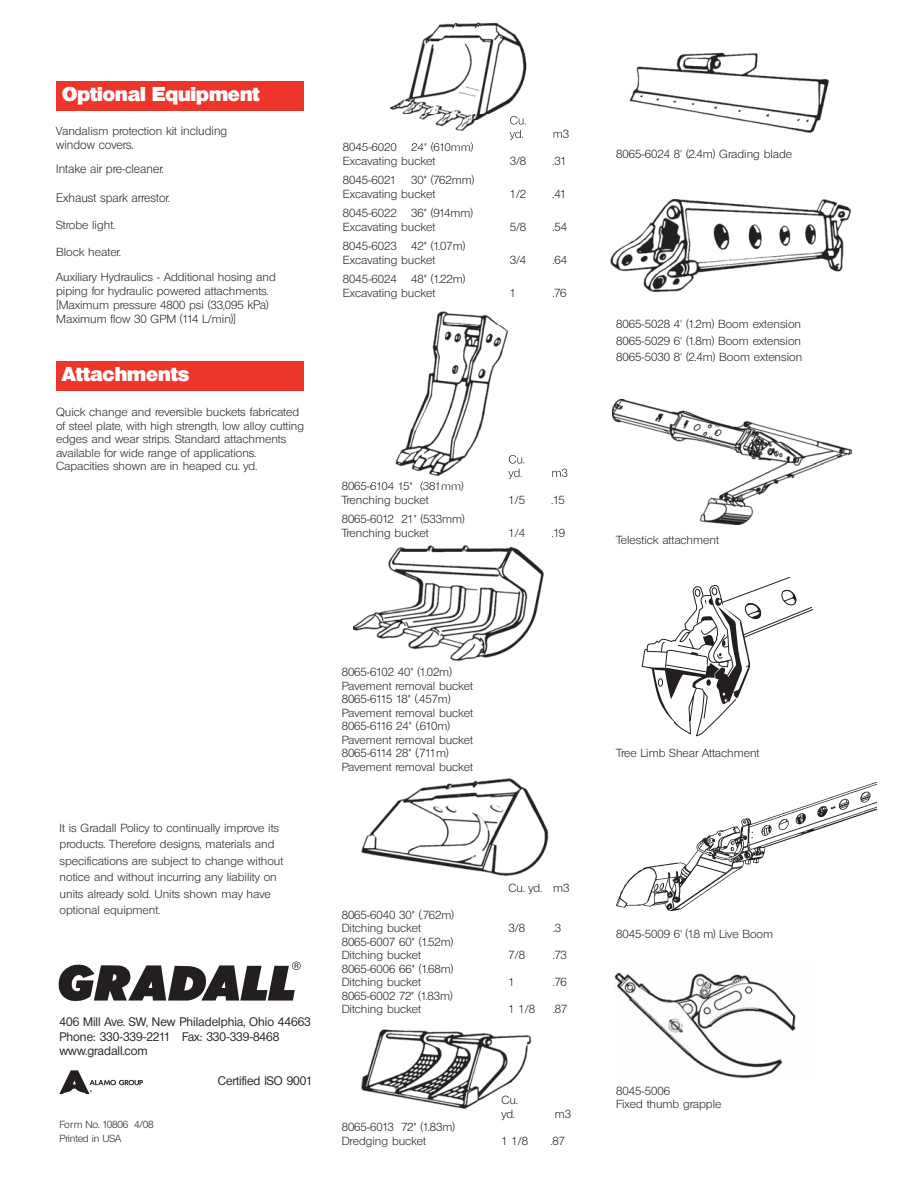
<style>
.page{position:relative;width:918px;height:1188px;background:#fff}
.page>*{position:absolute;margin:0;border:0;box-sizing:border-box;transform-origin:0 0}
.t1{font:800 19.5px "Olympia";color:#fff}
.t2{font:500 12px/14.4px "Olympia";color:#231f20}
.t3{font:300 12px/24.5px "Olympia";color:#231f20}
.t4{font:300 11.4px/13.5px "Olympia";color:#231f20;scale:1.05 1}
.t5{font:300 10.05px/13.5px "Olympia";letter-spacing:-.02em;color:#231f20;scale:1.05 1}
.s1{font-size:12px}
</style>
<div class="page">
<div style="left:56px;top:81px;width:248px;height:29px;background:#ee3529"></div>
<div style="left:56px;top:361px;width:248px;height:29px;background:#ee3529"></div>
<img style="left:389px;top:22px;width:138px;height:123px">
<img style="left:510px;top:116px;width:16px;height:9px">
<img style="left:510px;top:130px;width:52px;height:10px">
<img style="left:359px;top:143px;width:58px;height:2px">
<img style="left:354px;top:544px;width:190px;height:118px">
<img style="left:361px;top:778px;width:188px;height:98px">
<img style="left:361px;top:1029px;width:171px;height:81px">
<img style="left:629px;top:52px;width:201px;height:81px">
<img style="left:610px;top:198px;width:242px;height:94px">
<svg style="left:642px;top:577px;width:171px;height:159px"></svg>
<img style="left:395px;top:311px;width:170px;height:173px">
<img style="left:509px;top:455px;width:15px;height:9px">
<img style="left:508px;top:469px;width:57px;height:10px">
<img style="left:362px;top:482px;width:47px;height:2px">
<img style="left:612px;top:399px;width:240px;height:126px">
<img style="left:616px;top:782px;width:260px;height:129px">
<img style="left:614px;top:972px;width:182px;height:107px">
<svg style="left:59px;top:961px;width:242px;height:40px"></svg>
<svg style="left:59px;top:1070px;width:84px;height:24px"></svg>
<h1 class="t1" style="left:62px;top:83px;width:199px">Optional Equipment</h1>
<p class="t4" style="left:56px;top:124px;width:164px">Vandalism protection kit <span class="s1">including</span></p>
<p class="t3" style="left:56px;top:132px;width:109px">window covers.<br>Intake air pre-cleaner.</p>
<p class="t3" style="left:56px;top:185px;width:115px">Exhaust spark arrestor.</p>
<p class="t4" style="left:56px;top:218px;width:58px">Strobe light.</p>
<p class="t4" style="left:56px;top:239px;width:211px;line-height:25px">Block heater.<br>Auxiliary Hydraulics - Additional hosing and</p>
<p class="t4" style="left:56px;top:284px;width:204px;line-height:14.1px;text-align:justify">piping for hydraulic powered attachments. [Maximum pressure 4800 psi (33,095 <span class="s1">kPa</span>)<br>Maximum flow 30 GPM (114 L/min)]</p>
<h1 class="t1" style="left:62px;top:363px;width:129px">Attachments</h1>
<p class="t4" style="left:56px;top:406px;width:238px">Quick change and reversible buckets fabricated of steel plate, with high strength, low alloy cutting edges and wear strips. Standard attachments available for wide range of applications.<br>Capacities shown are in heaped cu. yd.</p>
<p class="t4" style="left:343px;top:141px;width:126px;text-indent:68px">24" (610mm)<br>Excavating bucket</p>
<p class="t4" style="left:343px;top:141px;width:53px">8045-6020</p>
<p class="t4" style="left:343px;top:174px;width:127px;text-indent:68px">30" (762mm)<br>Excavating bucket</p>
<p class="t4" style="left:343px;top:174px;width:52px">8045-6021</p>
<p class="t4" style="left:343px;top:207px;width:125px;text-indent:68px">36" (914mm)<br>Excavating bucket</p>
<p class="t4" style="left:343px;top:207px;width:53px">8045-6022</p>
<p class="t4" style="left:343px;top:240px;width:118px;text-indent:68px">42" (1.07m)<br>Excavating bucket</p>
<p class="t4" style="left:343px;top:240px;width:53px">8045-6023</p>
<p class="t4" style="left:343px;top:273px;width:118px;text-indent:68px">48" (1.22m)<br>Excavating bucket</p>
<p class="t4" style="left:343px;top:273px;width:53px">8045-6024</p>
<p class="t4" style="left:553px;top:127px;width:17px">m3</p>
<p class="t4" style="left:510px;top:154px;width:17px">3/8</p>
<p class="t4" style="left:553px;top:154px;width:15px">.31</p>
<p class="t4" style="left:510px;top:187px;width:17px">1/2</p>
<p class="t4" style="left:553px;top:187px;width:15px">.41</p>
<p class="t4" style="left:510px;top:220px;width:17px">5/8</p>
<p class="t4" style="left:553px;top:220px;width:15px">.54</p>
<p class="t4" style="left:510px;top:253px;width:17px">3/4</p>
<p class="t4" style="left:553px;top:253px;width:15px">.64</p>
<p class="t4" style="left:510px;top:286px;width:8px">1</p>
<p class="t4" style="left:553px;top:286px;width:15px">.76</p>
<p class="t4" style="left:342px;top:480px;width:118px">8065-6104 15" (381mm)<br>Trenching bucket</p>
<p class="t4" style="left:342px;top:513px;width:119px">8065-6012 21" (533mm)<br>Trenching bucket</p>
<p class="t4" style="left:551px;top:466px;width:17px">m3</p>
<p class="t4" style="left:508px;top:493px;width:17px">1/5</p>
<p class="t4" style="left:551px;top:493px;width:14px">.15</p>
<p class="t4" style="left:508px;top:526px;width:17px">1/4</p>
<p class="t4" style="left:552px;top:526px;width:14px">.19</p>
<p class="t4" style="left:616px;top:147px;width:169px">8065-6024 8' (2.4m) Grading blade</p>
<p class="t4" style="left:616px;top:316px;width:179px;line-height:16.5px;text-align:justify">8065-5028 4' (1.2m) Boom extension 8065-5029 6' (1.8m) Boom extension 8065-5030 8' (2.4m) Boom extension</p>
<p class="t4" style="left:616px;top:534px;width:99px">Telestick attachment</p>
<p class="t4" style="left:60px;top:819px;width:215px;line-height:16.5px">It is Gradall Policy to continually improve its products. Therefore designs, materials and specifications are subject to change without notice and without incurring any liability on units already sold. Units shown may have optional equipment.</p>
<p class="t2" style="left:60px;top:1015px;width:253px">406 Mill Ave. SW, New Philadelphia, Ohio 44663<br>Phone: 330-339-2211 Fax: 330-339-8468 www.gradall.com</p>
<p class="t2" style="left:218px;top:1073px;width:96px">Certified ISO 9001</p>
<p class="t5" style="left:60px;top:1118px;width:91px">Form No. 10806 4/08<br>Printed in USA</p>
<p class="t4" style="left:342px;top:666px;width:127px">8065-6102 40" (1.02m)<br>Pavement removal bucket<br>8065-6115 18" (.457m)<br>Pavement removal bucket<br>8065-6116 24" (.610m)<br>Pavement removal bucket<br>8065-6114 28" (.711m)<br>Pavement removal bucket</p>
<p class="t4" style="left:342px;top:908px;width:109px">8065-6040 30" (.762m)<br>Ditching bucket</p>
<p class="t4" style="left:342px;top:935px;width:108px">8065-6007 60" (1.52m)<br>Ditching bucket</p>
<p class="t4" style="left:342px;top:962px;width:108px">8065-6006 66" (1.68m)<br>Ditching bucket</p>
<p class="t4" style="left:342px;top:989px;width:107px">8065-6002 72" (1.83m)<br>Ditching bucket</p>
<p class="t4" style="left:342px;top:1121px;width:109px">8065-6013 72" (1.83m)<br>Dredging bucket</p>
<p class="t4" style="left:508px;top:881px;width:60px">Cu. yd. m3</p>
<p class="t4" style="left:508px;top:921px;width:17px">3/8</p>
<p class="t4" style="left:553px;top:921px;width:9px">.3</p>
<p class="t4" style="left:508px;top:948px;width:17px">7/8</p>
<p class="t4" style="left:553px;top:948px;width:15px">.73</p>
<p class="t4" style="left:508px;top:975px;width:8px">1</p>
<p class="t4" style="left:553px;top:975px;width:15px">.76</p>
<p class="t4" style="left:508px;top:1002px;width:27px">1 1/8</p>
<p class="t4" style="left:553px;top:1002px;width:15px">.87</p>
<p class="t4" style="left:501px;top:1093px;width:17px">Cu. yd.</p>
<p class="t4" style="left:555px;top:1107px;width:17px">m3</p>
<p class="t4" style="left:501px;top:1134px;width:27px">1 1/8</p>
<p class="t4" style="left:551px;top:1134px;width:15px">.87</p>
<p class="t4" style="left:616px;top:747px;width:138px">Tree Limb Shear Attachment</p>
<p class="t4" style="left:616px;top:928px;width:151px">8045-5009 6' (1.8 m) Live Boom</p>
<p class="t4" style="left:616px;top:1084px;width:102px">8045-5006<br>Fixed thumb grapple</p>
</div>
